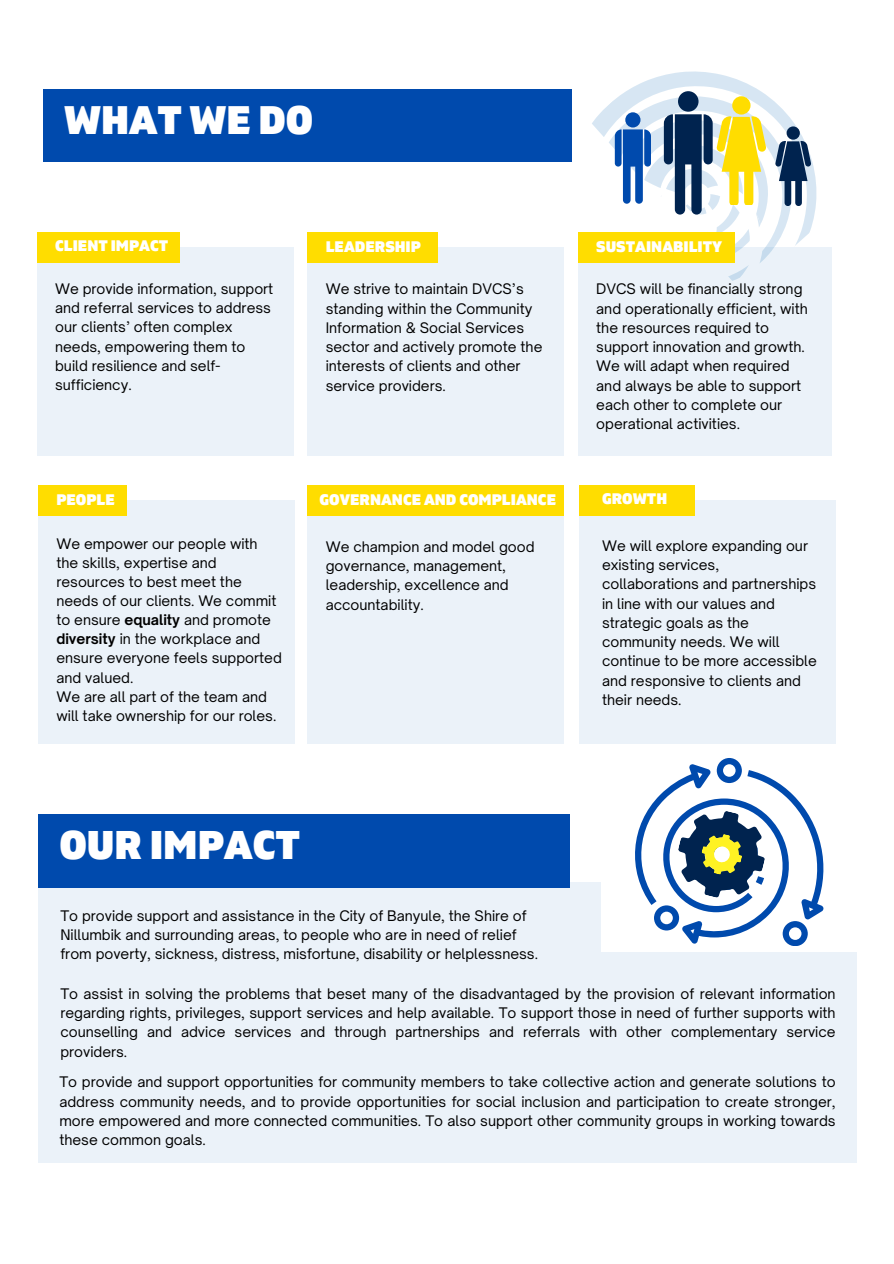
<style>
.page{position:relative;width:894px;height:1264px;background:#fff}
.page>*{position:absolute;margin:0;border:0;box-sizing:border-box;transform-origin:0 0}
.t1{font:900 40.05px "Gilam";color:#fff}
.t2{font:900 39.75px "Gilam";color:#fff}
.t3{font:900 15.3px "Gilam";color:#fff}
.t4{font:13.95px/19.4px "Open Sauce One";color:#000}
.s1{font-weight:700}
</style>
<div class="page">
<div style="left:38px;top:882px;width:563px;height:280px;background:#ebf2f9"></div>
<div style="left:39px;top:814px;width:531px;height:73px;background:#004aad"></div>
<div style="left:601px;top:952px;width:255px;height:210px;background:#ebf2f9"></div>
<svg style="left:592px;top:71px;width:240px;height:221px"></svg>
<div style="left:577px;top:247px;width:254px;height:208px;background:#ebf2f9"></div>
<div style="left:37px;top:247px;width:256px;height:208px;background:#ebf2f9"></div>
<div style="left:37px;top:232px;width:143px;height:31px;background:#fd0"></div>
<div style="left:307px;top:247px;width:257px;height:208px;background:#ebf2f9"></div>
<div style="left:307px;top:232px;width:131px;height:31px;background:#fd0"></div>
<div style="left:38px;top:500px;width:257px;height:243px;background:#ebf2f9"></div>
<div style="left:38px;top:485px;width:89px;height:31px;background:#fd0"></div>
<div style="left:577px;top:232px;width:157px;height:31px;background:#fd0"></div>
<div style="left:307px;top:500px;width:257px;height:243px;background:#ebf2f9"></div>
<div style="left:307px;top:485px;width:257px;height:31px;background:#fd0"></div>
<div style="left:578px;top:500px;width:257px;height:243px;background:#ebf2f9"></div>
<div style="left:578px;top:485px;width:116px;height:31px;background:#fd0"></div>
<div style="left:43px;top:89px;width:528px;height:72px;background:#004aad"></div>
<svg style="left:614px;top:88px;width:197px;height:193px"></svg>
<svg style="left:635px;top:758px;width:189px;height:187px"></svg>
<p class="t2" style="left:64px;top:97px;width:251px">WHAT WE DO</p>
<p class="t3" style="left:55px;top:237px;width:115px">CLIENT IMPACT</p>
<p class="t4" style="left:55px;top:279px;width:220px">We provide information, support and referral services to address our clients’ often complex needs, empowering them to build resilience and self&shy;sufficiency.</p>
<p class="t3" style="left:325px;top:237px;width:97px">LEADERSHIP</p>
<h2 class="t4" style="left:325px;top:279px;width:218px">We strive to maintain DVCS’s standing within the Community<br>Information &amp; Social Services sector and actively promote the interests of clients and other service providers.</h2>
<p class="t3" style="left:56px;top:490px;width:60px">PEOPLE</p>
<p class="t4" style="left:56px;top:533px;width:227px">We empower our people with the skills, expertise and resources to best meet the needs of our clients. We commit to ensure <span class="s1">equality</span> and promote <span class="s1">diversity</span> in the workplace and ensure everyone feels supported and valued.</p>
<p class="t4" style="left:56px;top:686px;width:221px">We are all part of the team and will take ownership for our roles.</p>
<h2 class="t3" style="left:319px;top:490px;width:238px">GOVERNANCE AND COMPLIANCE</h2>
<p class="t4" style="left:325px;top:536px;width:210px">We champion and model good governance, management, leadership, excellence and accountability.</p>
<p class="t3" style="left:596px;top:237px;width:127px">SUSTAINABILITY</p>
<p class="t4" style="left:596px;top:279px;width:213px">DVCS will be financially strong and operationally efficient, with the resources required to support innovation and growth.<br>We will adapt when required and always be able to support each other to complete our operational activities.</p>
<p class="t3" style="left:602px;top:489px;width:67px">GROWTH</p>
<p class="t4" style="left:602px;top:535px;width:216px">We will explore expanding our existing services, collaborations and partnerships in line with our values and strategic goals as the community needs. We will continue to be more accessible and responsive to clients and their needs.</p>
<h1 class="t1" style="left:59px;top:821px;width:242px">OUR IMPACT</h1>
<p class="t4" style="left:60px;top:906px;width:479px">To provide support and assistance in the City of Banyule, the Shire of<br>Nillumbik and surrounding areas, to people who are in need of relief from poverty, sickness, distress, misfortune, disability or helplessness.</p>
<h2 class="t4" style="left:60px;top:984px;width:776px;text-align:justify">To assist in solving the problems that beset many of the disadvantaged by the provision of relevant information regarding rights, privileges, support services and help available. To support those in need of further supports with counselling and advice services and through partnerships and referrals with other complementary service providers.</h2>
<p class="t4" style="left:59px;top:1072px;width:777px;text-align:justify">To provide and support opportunities for community members to take collective action and generate solutions to address community needs, and to provide opportunities for social inclusion and participation to create stronger, more empowered and more connected communities. To also support other community groups in working towards these common goals.</p>
</div>
